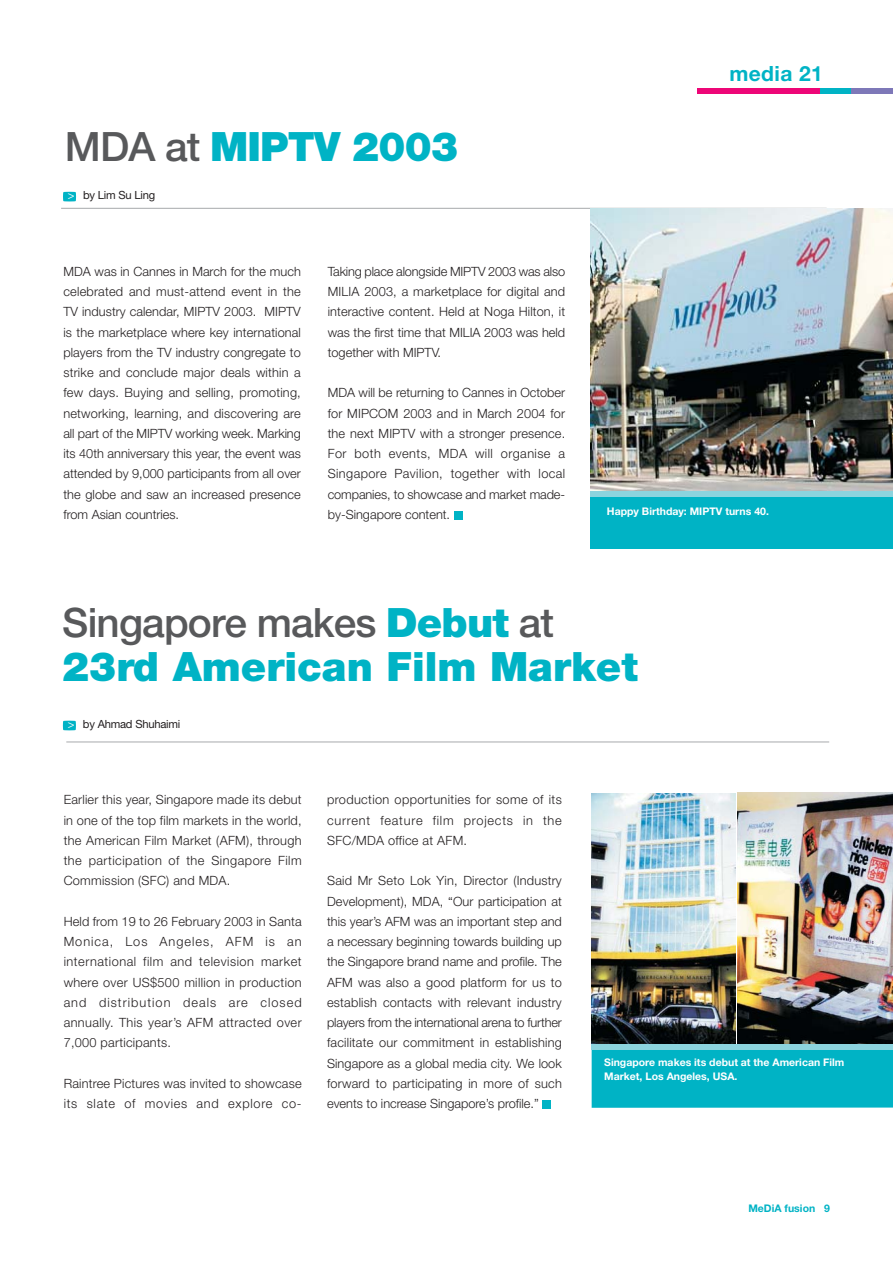
<style>
.page{position:relative;width:893px;height:1263px;background:#fff}
.page>*{position:absolute;margin:0;border:0;box-sizing:border-box;transform-origin:0 0}
.t1{font:900 40.5px/44.2px "Helvetica Neue";color:#00b3c5}
.t2{font:900 40.5px "Helvetica Neue";letter-spacing:-.02em;color:#00b3c5}
.t3{font:700 21px "Helvetica Neue";letter-spacing:.02em;color:#00b3c5}
.t4{font:300 12.75px/20.2px "Helvetica Neue";letter-spacing:.015em;color:#231f20;text-align:justify}
.t5{font:11.25px "Helvetica Neue";letter-spacing:-.02em;color:#231f20}
.t6{font:700 10.5px/13.5px "Helvetica Neue";color:#fff}
.t7{font:700 10.5px "Helvetica Neue";color:#00b3c5}
.s1{font-weight:500;color:#58595b}
.s2{color:#fff}
</style>
<div class="page">
<hr style="left:61px;top:208px;width:765px;height:1px;background:#a7a9ac">
<svg style="left:63px;top:192px;width:13px;height:9px"></svg>
<svg style="left:63px;top:721px;width:13px;height:9px"></svg>
<hr style="left:66px;top:742px;width:763px;height:1px;background:#a7a9ac">
<img style="left:590px;top:208px;width:302px;height:283px">
<div style="left:590px;top:493px;width:302px;height:56px;background:#00b3c5"></div>
<div style="left:590px;top:491px;width:302px;height:5px;background:#8cd4de"></div>
<div style="left:851px;top:88px;width:41px;height:6px;background:#7e78b8"></div>
<div style="left:819px;top:88px;width:32px;height:6px;background:#00b3c5"></div>
<div style="left:696px;top:88px;width:123px;height:6px;background:#ed0677"></div>
<div style="left:454px;top:511px;width:8px;height:9px;background:#00b3c5"></div>
<div style="left:542px;top:1101px;width:9px;height:8px;background:#00b3c5"></div>
<img style="left:737px;top:793px;width:155px;height:251px">
<div style="left:591px;top:1046px;width:301px;height:62px;background:#00b3c5"></div>
<img style="left:591px;top:793px;width:144px;height:251px">
<div style="left:591px;top:1044px;width:301px;height:6px;background:#8cd4de"></div>
<h1 class="t2" style="left:65px;top:132px;width:394px"><span class="s1">MDA at</span> MIPTV 2003</h1>
<p class="t5" style="left:68px;top:191px;width:89px"><span class="s2">&gt;</span> by Lim Su Ling</p>
<p class="t4" style="left:63px;top:263px;width:239px">MDA was in Cannes in March for the much celebrated and must-attend event in the TV industry calendar, MIPTV 2003. MIPTV is the marketplace where key international players from the TV industry congregate to strike and conclude major deals within a few days. Buying and selling, promoting, networking, learning, and discovering are all part of the MIPTV working week. Marking its 40th anniversary this year, the event was attended by 9,000 participants from all over the globe and saw an increased presence from Asian countries.</p>
<p class="t4" style="left:328px;top:263px;width:239px">Taking place alongside MIPTV 2003 was also MILIA 2003, a marketplace for digital and interactive content. Held at Noga Hilton, it was the first time that MILIA 2003 was held together with MIPTV.</p>
<p class="t4" style="left:328px;top:384px;width:239px">MDA will be returning to Cannes in October for MIPCOM 2003 and in March 2004 for the next MIPTV with a stronger presence.<br>For both events, MDA will organise a Singapore Pavilion, together with local companies, to showcase and market made&shy;by-Singapore content.</p>
<h2 class="t3" style="left:729px;top:66px;width:95px">media 21</h2>
<p class="t6" style="left:607px;top:505px;width:163px">Happy Birthday: MIPTV turns 40.</p>
<h1 class="t1" style="left:62px;top:604px;width:577px"><span class="s1">Singapore makes</span> Debut <span class="s1">at<br></span>23rd American Film Market</h1>
<p class="t5" style="left:68px;top:720px;width:114px"><span class="s2">&gt;</span> by Ahmad Shuhaimi</p>
<p class="t4" style="left:64px;top:791px;width:239px">Earlier this year, Singapore made its debut in one of the top film markets in the world, the American Film Market (AFM), through the participation of the Singapore Film Commission (SFC) and MDA.</p>
<p class="t4" style="left:64px;top:912px;width:239px">Held from 19 to 26 February 2003 in Santa Monica, Los Angeles, AFM is an international film and television market where over US$500 million in production and distribution deals are closed annually. This year’s AFM attracted over 7,000 participants.</p>
<p class="t4" style="left:64px;top:1074px;width:239px">Raintree Pictures was invited to showcase its slate of movies and explore co-</p>
<p class="t4" style="left:327px;top:791px;width:236px">production opportunities for some of its current feature film projects in the SFC/MDA office at AFM.</p>
<p class="t4" style="left:327px;top:872px;width:236px">Said Mr Seto Lok Yin, Director (Industry Development), MDA, “Our participation at this year’s AFM was an important step and a necessary beginning towards building up the Singapore brand name and profile. The AFM was also a good platform for us to establish contacts with relevant industry players from the international arena to further facilitate our commitment in establishing Singapore as a global media city. We look forward to participating in more of such events to increase Singapore’s profile.”</p>
<p class="t6" style="left:604px;top:1057px;width:241px">Singapore makes its debut at the American Film<br>Market, Los Angeles, USA.</p>
<p class="t7" style="left:748px;top:1204px;width:83px">MeDiA fusion 9</p>
</div>
